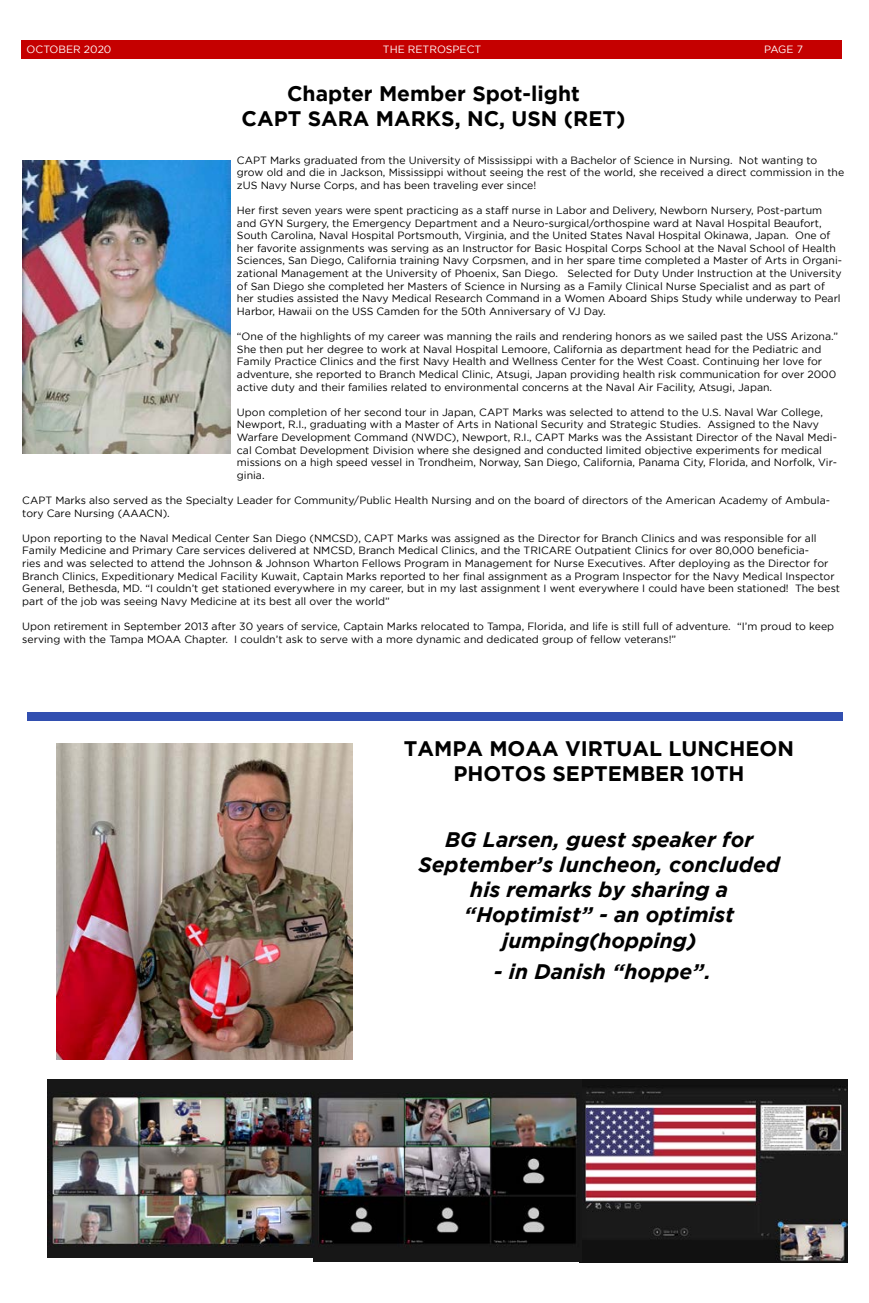
<style>
.page{position:relative;width:869px;height:1303px;background:#fff}
.page>*{position:absolute;margin:0;border:0;box-sizing:border-box;transform-origin:0 0}
.t1{font:italic 700 21px/25.2px "Gotham";color:#000;text-align:center}
.t2{font:700 21px/25.2px "Gotham";color:#000;text-align:center}
.t3{font:10.5px/12.6px "Gotham";color:#000}
.t4{font:10.5px "Gotham";color:#fff}
</style>
<div class="page">
<div style="left:22px;top:40px;width:819px;height:19px;background:#c50000"></div>
<img style="left:22px;top:160px;width:208px;height:293px">
<div style="left:27px;top:711px;width:815px;height:9px;background:#324fb0"></div>
<img style="left:578px;top:1079px;width:268px;height:183px">
<img style="left:313px;top:1079px;width:268px;height:182px">
<img style="left:48px;top:1079px;width:268px;height:178px">
<img style="left:57px;top:743px;width:295px;height:315px">
<p class="t4" style="left:27px;top:44px;width:86px">OCTOBER 2020</p>
<p class="t4" style="left:383px;top:44px;width:100px">THE RETROSPECT</p>
<p class="t4" style="left:763px;top:44px;width:40px">PAGE 7</p>
<h1 class="t2" style="left:241px;top:80px;width:385px">Chapter Member Spot-light<br>CAPT SARA MARKS, NC, USN (RET)</h1>
<p class="t3" style="left:237px;top:153px;width:608px">CAPT Marks graduated from the University of Mississippi with a Bachelor of Science in Nursing. Not wanting to grow old and die in Jackson, Mississippi without seeing the rest of the world, she received a direct commission in the zUS Navy Nurse Corps, and has been traveling ever since!</p>
<p class="t3" style="left:237px;top:204px;width:606px">Her first seven years were spent practicing as a staff nurse in Labor and Delivery, Newborn Nursery, Post-partum and GYN Surgery, the Emergency Department and a Neuro-surgical/orthospine ward at Naval Hospital Beaufort, South Carolina, Naval Hospital Portsmouth, Virginia, and the United States Naval Hospital Okinawa, Japan. One of her favorite assignments was serving as an Instructor for Basic Hospital Corps School at the Naval School of Health Sciences, San Diego, California training Navy Corpsmen, and in her spare time completed a Master of Arts in Organi&shy;zational Management at the University of Phoenix, San Diego. Selected for Duty Under Instruction at the University of San Diego she completed her Masters of Science in Nursing as a Family Clinical Nurse Specialist and as part of her studies assisted the Navy Medical Research Command in a Women Aboard Ships Study while underway to Pearl Harbor, Hawaii on the USS Camden for the 50th Anniversary of VJ Day.</p>
<p class="t3" style="left:237px;top:330px;width:602px">“One of the highlights of my career was manning the rails and rendering honors as we sailed past the USS Arizona.” She then put her degree to work at Naval Hospital Lemoore, California as department head for the Pediatric and Family Practice Clinics and the first Navy Health and Wellness Center for the West Coast. Continuing her love for adventure, she reported to Branch Medical Clinic, Atsugi, Japan providing health risk communication for over 2000 active duty and their families related to environmental concerns at the Naval Air Facility, Atsugi, Japan.</p>
<p class="t3" style="left:237px;top:405px;width:601px">Upon completion of her second tour in Japan, CAPT Marks was selected to attend to the U.S. Naval War College, Newport, R.I., graduating with a Master of Arts in National Security and Strategic Studies. Assigned to the Navy Warfare Development Command (NWDC), Newport, R.I., CAPT Marks was the Assistant Director of the Naval Medi&shy;cal Combat Development Division where she designed and conducted limited objective experiments for medical missions on a high speed vessel in Trondheim, Norway, San Diego, California, Panama City, Florida, and Norfolk, Vir&shy;ginia.</p>
<p class="t3" style="left:22px;top:493px;width:808px">CAPT Marks also served as the Specialty Leader for Community/Public Health Nursing and on the board of directors of the American Academy of Ambula&shy;tory Care Nursing (AAACN).</p>
<p class="t3" style="left:22px;top:531px;width:819px">Upon reporting to the Naval Medical Center San Diego (NMCSD), CAPT Marks was assigned as the Director for Branch Clinics and was responsible for all Family Medicine and Primary Care services delivered at NMCSD, Branch Medical Clinics, and the TRICARE Outpatient Clinics for over 80,000 beneficia-<br>ries and was selected to attend the Johnson &amp; Johnson Wharton Fellows Program in Management for Nurse Executives. After deploying as the Director for Branch Clinics, Expeditionary Medical Facility Kuwait, Captain Marks reported to her final assignment as a Program Inspector for the Navy Medical Inspector General, Bethesda, MD. “I couldn’t get stationed everywhere in my career, but in my last assignment I went everywhere I could have been stationed! The best part of the job was seeing Navy Medicine at its best all over the world”</p>
<p class="t3" style="left:22px;top:619px;width:813px">Upon retirement in September 2013 after 30 years of service, Captain Marks relocated to Tampa, Florida, and life is still full of adventure. “I’m proud to keep serving with the Tampa MOAA Chapter. I couldn’t ask to serve with a more dynamic and dedicated group of fellow veterans!”</p>
<h1 class="t2" style="left:404px;top:735px;width:391px">TAMPA MOAA VIRTUAL LUNCHEON<br>PHOTOS SEPTEMBER 10TH</h1>
<h1 class="t1" style="left:418px;top:826px;width:363px">BG Larsen, guest speaker for<br>September’s luncheon, concluded his remarks by sharing a “Hoptimist” - an optimist jumping(hopping)</h1>
<h1 class="t1" style="left:493px;top:958px;width:219px">- in Danish “hoppe”.</h1>
</div>
